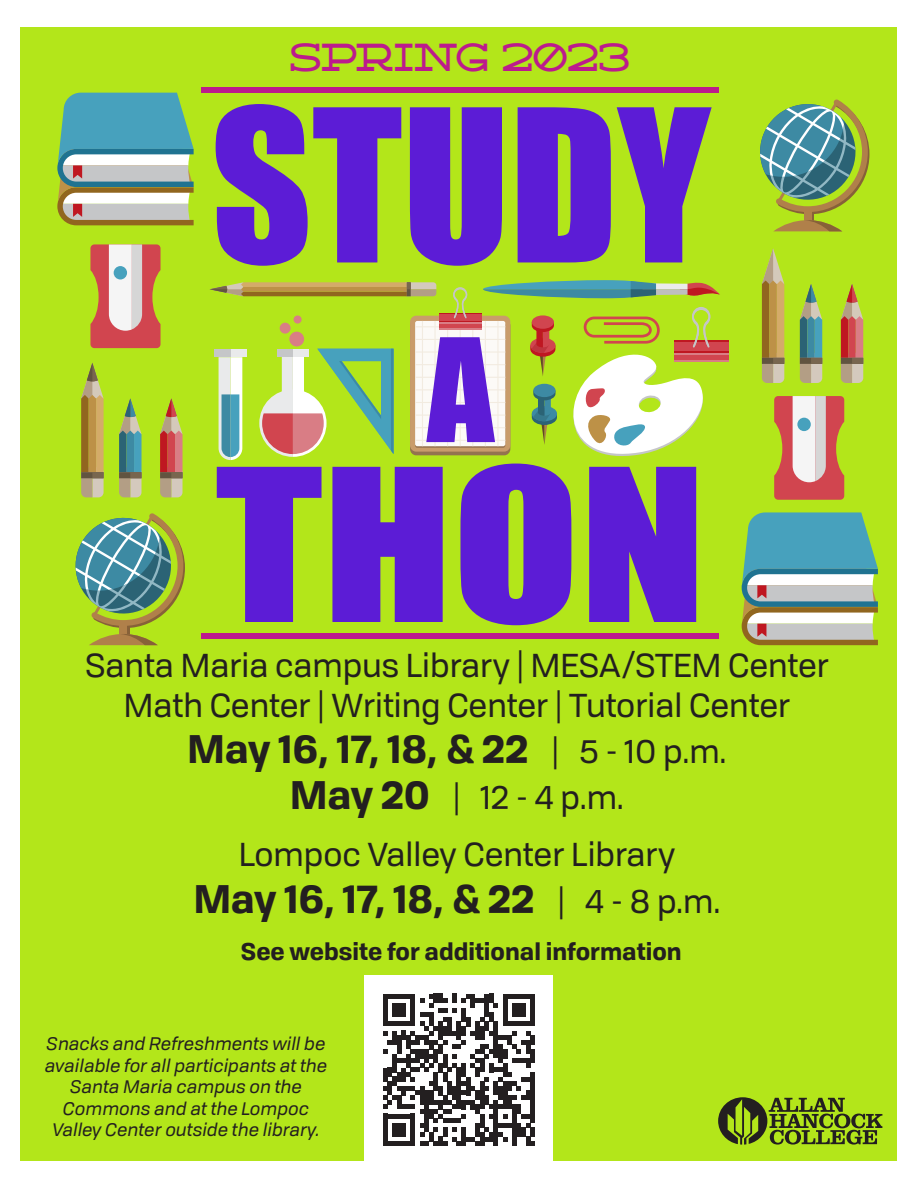
<style>
.page{position:relative;width:918px;height:1188px;background:#fff}
.page>*{position:absolute;margin:0;border:0;box-sizing:border-box;transform-origin:0 0}
.t1{font:196.35px/359.5px "Impact";color:#5c1cd6}
.t2{font:132.6px "Impact";color:#5c1cd6}
.Paragraph_Style_1{font:700 38.7px "Tofino";color:#231f20}
.t3{font:37.2px "Deming EP";letter-spacing:-.02em;color:#bc1b8d;scale:.89 1}
.Paragraph_Style_1-2{font:32.55px "Tofino";color:#231f20}
.t4{font:700 23.4px "Tofino";color:#231f20}
.t5{font:italic 17.85px/21.5px "Tofino";color:#231f20;text-align:center}
.s1{font-weight:400;font-size:32.55px}
.s2{font-weight:700;font-size:38.7px}
</style>
<div class="page">
<div style="left:21px;top:27px;width:876px;height:1134px;background:#b3e61a"></div>
<div style="left:674px;top:341px;width:55px;height:21px;background:#d97d85"></div>
<svg style="left:674px;top:341px;width:55px;height:19px"></svg>
<hr style="left:674px;top:351px;width:55px;height:2px;background:#bf1721">
<hr style="left:674px;top:353px;width:55px;height:1px;background:#d97d85">
<svg style="left:81px;top:363px;width:23px;height:134px;background:#b29e52"></svg>
<svg style="left:119px;top:398px;width:23px;height:99px"></svg>
<svg style="left:160px;top:398px;width:23px;height:99px"></svg>
<svg style="left:742px;top:512px;width:136px;height:133px;background:#89b0a8"></svg>
<div style="left:122px;top:624px;width:7px;height:14px;background:#876138"></div>
<div style="left:120px;top:623px;width:7px;height:14px;background:#b0804a"></div>
<svg style="left:89px;top:634px;width:69px;height:11px"></svg>
<svg style="left:75px;top:513px;width:110px;height:115px"></svg>
<svg style="left:90px;top:244px;width:71px;height:104px;background:#d79081"></svg>
<div style="left:114px;top:266px;width:13px;height:14px;background:#47a1bd;border-radius:50%"></div>
<svg style="left:210px;top:280px;width:510px;height:181px"></svg>
<div style="left:201px;top:633px;width:518px;height:6px;background:#bc1b8d"></div>
<div style="left:201px;top:87px;width:518px;height:6px;background:#bc1b8d"></div>
<svg style="left:57px;top:93px;width:137px;height:132px;background:#89b1a9"></svg>
<svg style="left:774px;top:396px;width:70px;height:104px;background:#d78f82"></svg>
<div style="left:797px;top:418px;width:14px;height:13px;background:#47a1bd;border-radius:50%"></div>
<svg style="left:762px;top:248px;width:22px;height:135px;background:#b5a056"></svg>
<svg style="left:800px;top:284px;width:22px;height:99px"></svg>
<svg style="left:841px;top:284px;width:22px;height:99px"></svg>
<svg style="left:811px;top:214px;width:3px;height:6px"></svg>
<div style="left:804px;top:209px;width:7px;height:14px;background:#b0804a"></div>
<svg style="left:774px;top:220px;width:68px;height:11px"></svg>
<svg style="left:760px;top:99px;width:109px;height:115px"></svg>
<div style="left:364px;top:975px;width:190px;height:189px;background:#fff"></div>
<svg style="left:383px;top:994px;width:152px;height:152px"></svg>
<svg style="left:718px;top:1097px;width:164px;height:48px"></svg>
<p class="t3" style="left:289px;top:36px;width:384px">SPRING 2023</p>
<h1 class="t1" style="left:211px;top:1px;width:501px">STUDY<br>THON</h1>
<h2 class="t2" style="left:427px;top:287px;width:69px">A</h2>
<p class="Paragraph_Style_1-2" style="left:85px;top:641px;width:746px">Santa Maria campus Library | MESA/STEM Center</p>
<p class="Paragraph_Style_1-2" style="left:124px;top:680px;width:668px">Math Center | Writing Center | Tutorial Center</p>
<p class="Paragraph_Style_1" style="left:188px;top:717px;width:541px">May 16, 17, 18, &amp; 22 <span class="s1">| 5 - 10 p.m.</span></p>
<p class="Paragraph_Style_1-2" style="left:290px;top:773px;width:335px"><span class="s2">May 20</span> | 12 - 4 p.m.</p>
<p class="Paragraph_Style_1-2" style="left:239px;top:830px;width:438px">Lompoc Valley Center Library</p>
<p class="Paragraph_Style_1" style="left:194px;top:867px;width:528px">May 16, 17, 18, &amp; 22 <span class="s1">| 4 - 8 p.m.</span></p>
<p class="t4" style="left:241px;top:932px;width:442px">See website for additional information</p>
<p class="t5" style="left:45px;top:1032px;width:284px">Snacks and Refreshments will be available for all participants at the<br>Santa Maria campus on the</p>
<p class="t5" style="left:63px;top:1096px;width:248px">Commons and at the Lompoc</p>
<p class="t5" style="left:53px;top:1118px;width:268px">Valley Center outside the library.</p>
</div>
